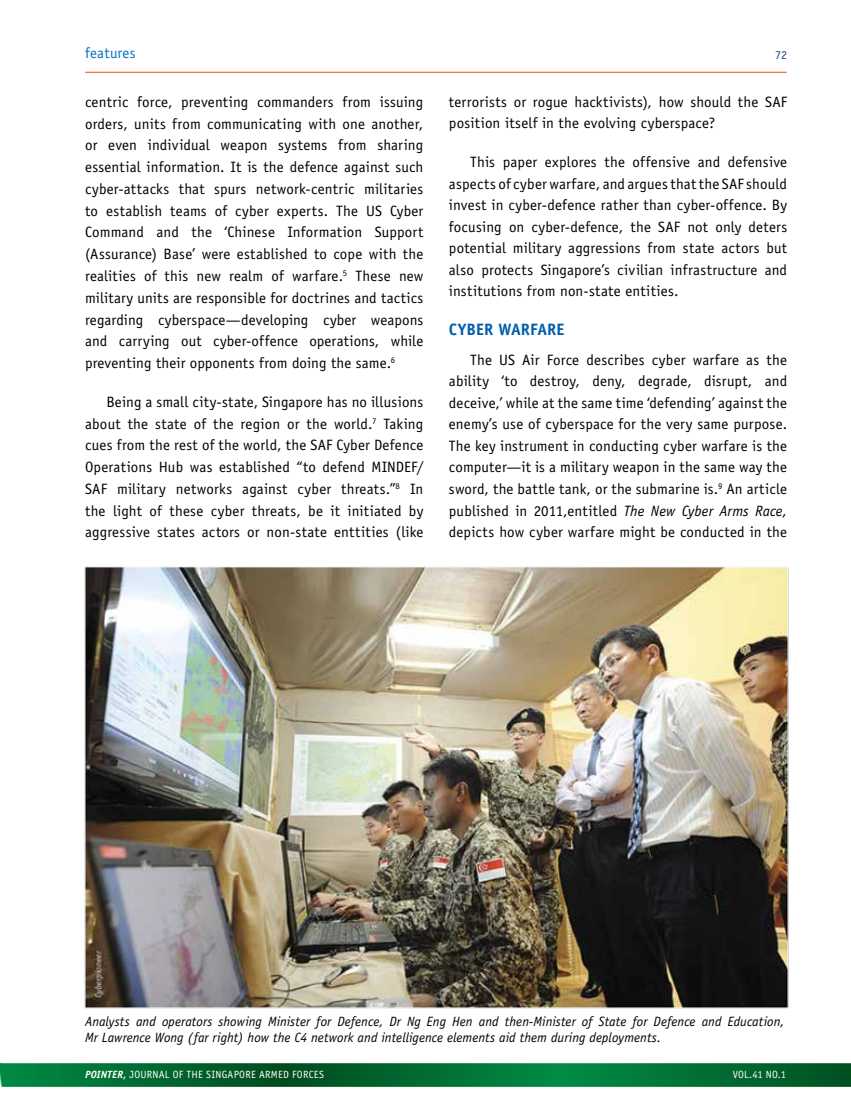
<style>
.page{position:relative;width:851px;height:1106px;background:#fff}
.page>*{position:absolute;margin:0;border:0;box-sizing:border-box;transform-origin:0 0}
.t1{font:700 16.5px "Officina Sans Std";letter-spacing:.005em;color:#005ead}
.t2{font:15px/21.8px "Officina Sans Std";letter-spacing:.01em;color:#000;text-align:justify}
.t3{font:15px "Officina Sans Std";letter-spacing:.015em;color:#0074bc}
.t4{font:italic 13.5px/16.2px "Officina Sans Std";letter-spacing:.005em;color:#000}
.t5{font:12px "Officina Sans Std";color:#184885}
.t6{font:10.5px "Officina Sans Std";letter-spacing:.02em;color:#fff}
.s1{font-style:italic}
.s2{font-weight:700;font-style:italic}
.s3{font-weight:700}
</style>
<div class="page">
<img style="left:84px;top:566px;width:705px;height:443px">
<svg style="left:0;top:1063px;width:850px;height:23px;background:#026d34"></svg>
<hr style="left:85px;top:72px;width:701px;height:1px;background:#f26322">
<p class="t3" style="left:85px;top:44px;width:52px">features</p>
<p class="t2" style="left:85px;top:91px;width:340px">centric force, preventing commanders from issuing orders, units from communicating with one another, or even individual weapon systems from sharing essential information. It is the defence against such cyber-attacks that spurs network-centric militaries to establish teams of cyber experts. The US Cyber Command and the ‘Chinese Information Support (Assurance) Base’ were established to cope with the realities of this new realm of warfare.<sup>5</sup> These new military units are responsible for doctrines and tactics regarding cyberspace—developing cyber weapons and carrying out cyber-offence operations, while preventing their opponents from doing the same.<sup>6</sup></p>
<p class="t2" style="left:85px;top:391px;width:340px;text-indent:21px">Being a small city-state, Singapore has no illusions about the state of the region or the world.<sup>7</sup> Taking cues from the rest of the world, the SAF Cyber Defence Operations Hub was established “to defend MINDEF/ SAF military networks against cyber threats.”<sup>8</sup> In the light of these cyber threats, be it initiated by aggressive states actors or non-state enttities (like</p>
<p class="t5" style="left:775px;top:48px;width:13px">72</p>
<p class="t2" style="left:449px;top:91px;width:340px">terrorists or rogue hacktivists), how should the SAF position itself in the evolving cyberspace?</p>
<p class="t2" style="left:449px;top:151px;width:340px;text-indent:21px">This paper explores the offensive and defensive aspects of cyber warfare, and argues that the SAF should invest in cyber-defence rather than cyber-offence. By focusing on cyber-defence, the SAF not only deters potential military aggressions from state actors but also protects Singapore’s civilian infrastructure and institutions from non-state entities.</p>
<p class="t1" style="left:449px;top:319px;width:117px">CYBER WARFARE</p>
<p class="t2" style="left:449px;top:349px;width:340px;text-indent:21px">The US Air Force describes cyber warfare as the ability ‘to destroy, deny, degrade, disrupt, and deceive,’ while at the same time ‘defending’ against the enemy’s use of cyberspace for the very same purpose.<br>The key instrument in conducting cyber warfare is the computer—it is a military weapon in the same way the sword, the battle tank, or the submarine is.<sup>9</sup> An article published in 2011,entitled <span class="s1">The New Cyber Arms Race, </span>depicts how cyber warfare might be conducted in the</p>
<p class="t4" style="left:85px;top:1013px;width:700px">Analysts and operators showing Minister for Defence, Dr Ng Eng Hen and then-Minister of State for Defence and Education,<br>Mr Lawrence Wong (far right) how the C4 network and intelligence elements aid them during deployments.</p>
<p class="t6" style="left:85px;top:1068px;width:240px"><span class="s2">POINTER</span><span class="s3">,</span> JOURNAL OF THE SINGAPORE ARMED FORCES</p>
<p class="t6" style="left:732px;top:1068px;width:55px">VOL.41 NO.1</p>
</div>
